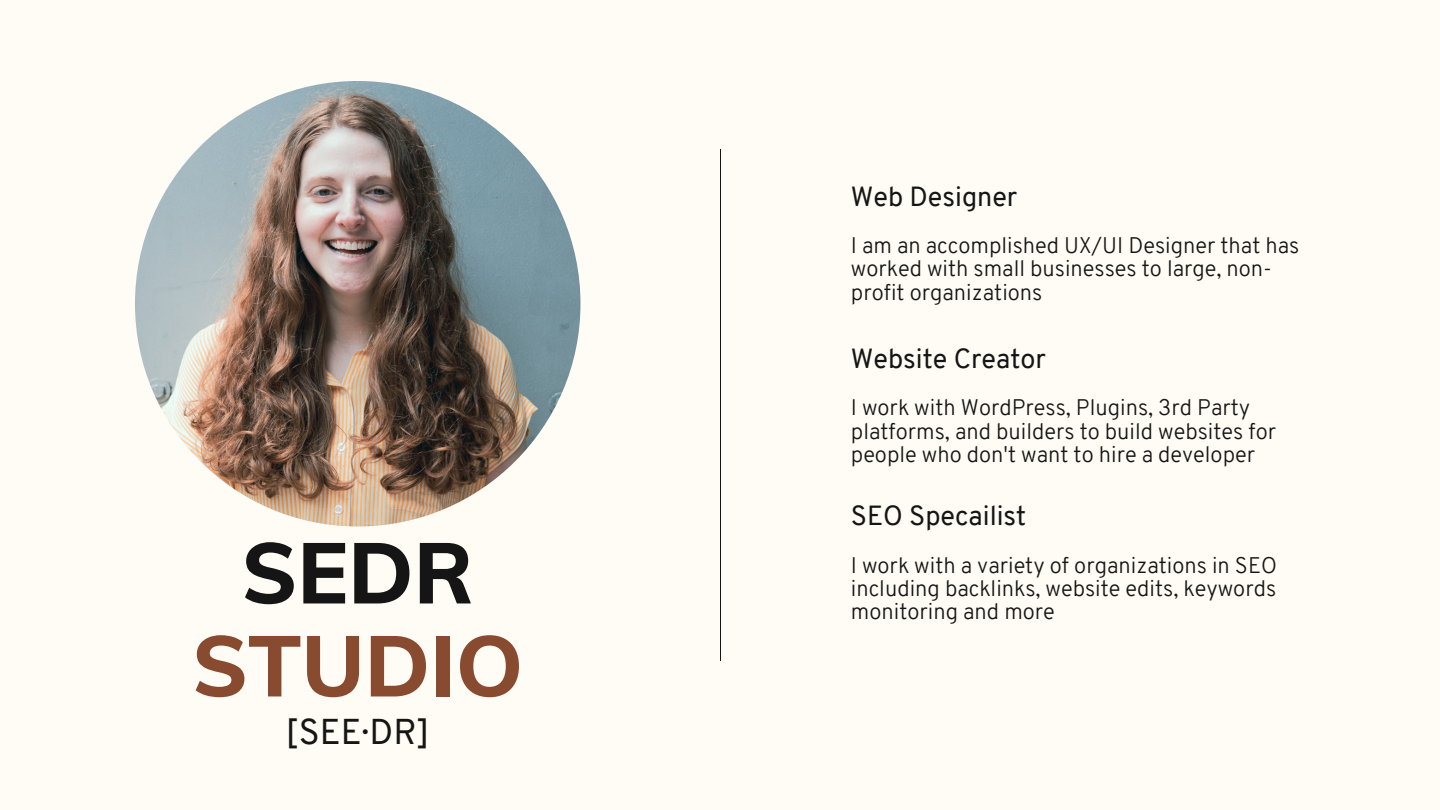
<style>
.page{position:relative;width:1440px;height:810px;background:#fffbf5}
.page>*{position:absolute;margin:0;border:0;box-sizing:border-box;transform-origin:0 0}
.t1{font:800 85px "Muli";color:#894b30}
.t2{font:800 85px "Muli";color:#151515}
.t3{font:35px "Overpass";color:#151515}
.t4{font:27px "Overpass";color:#151515}
.t5{font:300 22px/23.3px "Overpass";color:#151515}
</style>
<div class="page">
<hr style="left:720px;top:149px;width:1px;height:512px;background:#151515">
<img style="left:135px;top:81px;width:445px;height:446px;border-radius:50%">
<p class="t2" style="left:242px;top:518px;width:234px">SEDR</p>
<p class="t1" style="left:192px;top:611px;width:333px">STUDIO</p>
<p class="t3" style="left:286px;top:718px;width:146px">[SEE·DR]</p>
<p class="t4" style="left:851px;top:186px;width:168px">Web Designer</p>
<p class="t5" style="left:851px;top:236px;width:450px">I am an accomplished UX/UI Designer that has worked with small businesses to large, non&shy;profit organizations</p>
<p class="t4" style="left:851px;top:348px;width:197px">Website Creator</p>
<p class="t5" style="left:851px;top:398px;width:427px">I work with WordPress, Plugins, 3rd Party platforms, and builders to build websites for people who don't want to hire a developer</p>
<p class="t4" style="left:851px;top:505px;width:177px">SEO Specailist</p>
<p class="t5" style="left:851px;top:555px;width:428px;text-align:justify">I work with a variety of organizations in SEO including backlinks, website edits, keywords monitoring and more</p>
</div>
